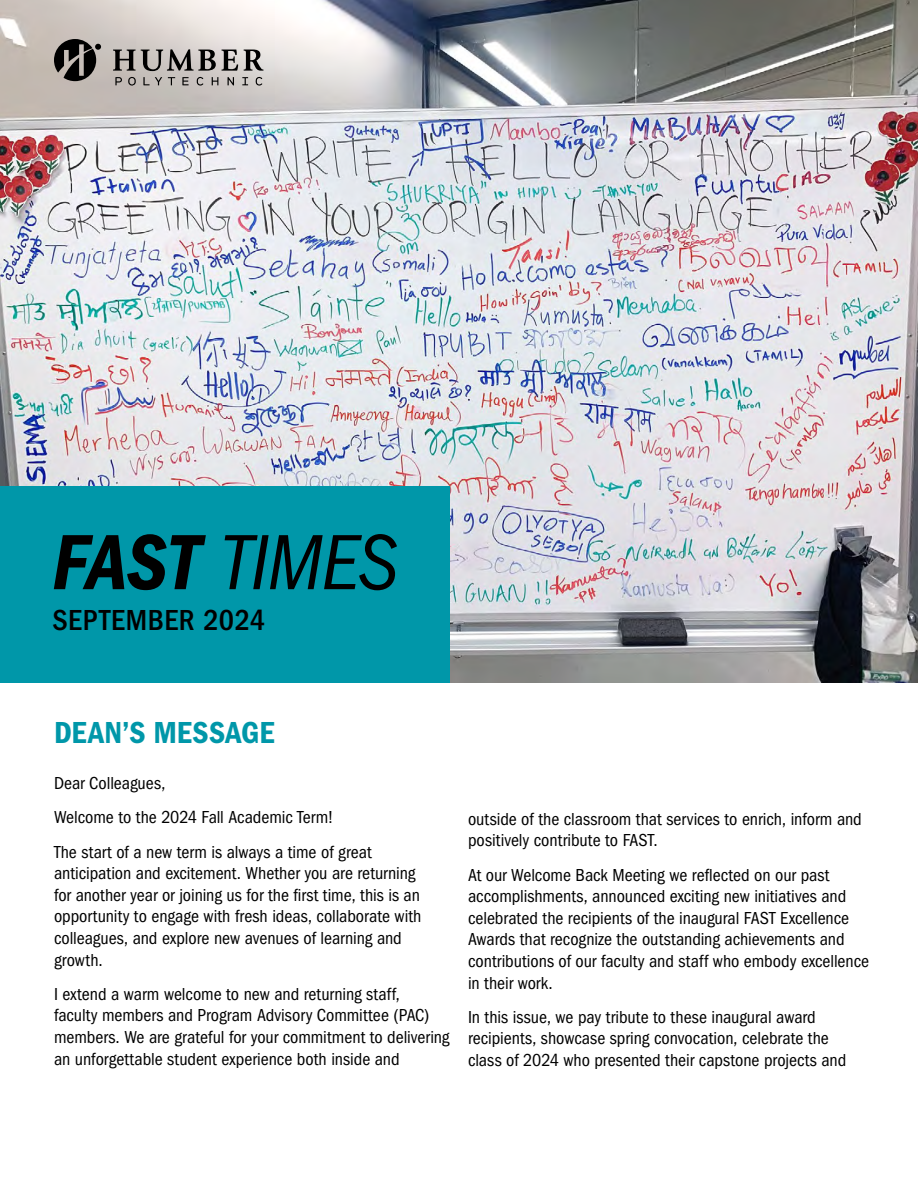
<style>
.page{position:relative;width:918px;height:1188px;background:#fff}
.page>*{position:absolute;margin:0;border:0;box-sizing:border-box;transform-origin:0 0}
.FAST_News_-_h1{font:italic condensed 81px "ITC Franklin Gothic Std";letter-spacing:-.015em;color:#000}
.Big_Heading_-_h2{font:31.5px "ITC Franklin Gothic Std Dm Cd";letter-spacing:.01em;color:#0097a9}
.Body_copy_-_p{font:500 condensed 30px "ITC Franklin Gothic Std";letter-spacing:.02em;color:#000}
.Body_copy_-_p-2{font:condensed 18px/21.6px "ITC Franklin Gothic Std";color:#000}
.s1{font-family:"ITC Franklin Gothic Std Dm Cd It";font-style:normal;font-stretch:normal}
</style>
<div class="page">
<img style="left:0;top:0;width:918px;height:683px">
<div style="left:0;top:486px;width:450px;height:197px;background:#0097a9"></div>
<svg style="left:54px;top:39px;width:47px;height:42px"></svg>
<svg style="left:113px;top:49px;width:150px;height:37px"></svg>
<h1 class="FAST_News_-_h1" style="left:52px;top:517px;width:348px"><span class="s1">FAST</span> TIMES</h1>
<p class="Body_copy_-_p" style="left:52px;top:604px;width:214px">SEPTEMBER 2024</p>
<h2 class="Big_Heading_-_h2" style="left:54px;top:715px;width:222px">DEAN’S MESSAGE</h2>
<p class="Body_copy_-_p-2" style="left:54px;top:773px;width:113px">Dear Colleagues,</p>
<p class="Body_copy_-_p-2" style="left:54px;top:807px;width:281px">Welcome to the 2024 Fall Academic Term!</p>
<p class="Body_copy_-_p-2" style="left:54px;top:841px;width:369px">The start of a new term is always a time of great anticipation and excitement. Whether you are returning for another year or joining us for the first time, this is an opportunity to engage with fresh ideas, collaborate with colleagues, and explore new avenues of learning and growth.</p>
<p class="Body_copy_-_p-2" style="left:54px;top:983px;width:397px">I extend a warm welcome to new and returning staff,<br>faculty members and Program Advisory Committee (PAC) members. We are grateful for your commitment to delivering an unforgettable student experience both inside and</p>
<p class="Body_copy_-_p-2" style="left:468px;top:808px;width:395px">outside of the classroom that services to enrich, inform and positively contribute to FAST.</p>
<p class="Body_copy_-_p-2" style="left:468px;top:864px;width:403px">At our Welcome Back Meeting we reflected on our past accomplishments, announced exciting new initiatives and celebrated the recipients of the inaugural FAST Excellence Awards that recognize the outstanding achievements and contributions of our faculty and staff who embody excellence in their work.</p>
<p class="Body_copy_-_p-2" style="left:468px;top:1006px;width:380px">In this issue, we pay tribute to these inaugural award recipients, showcase spring convocation, celebrate the class of 2024 who presented their capstone projects and</p>
</div>
